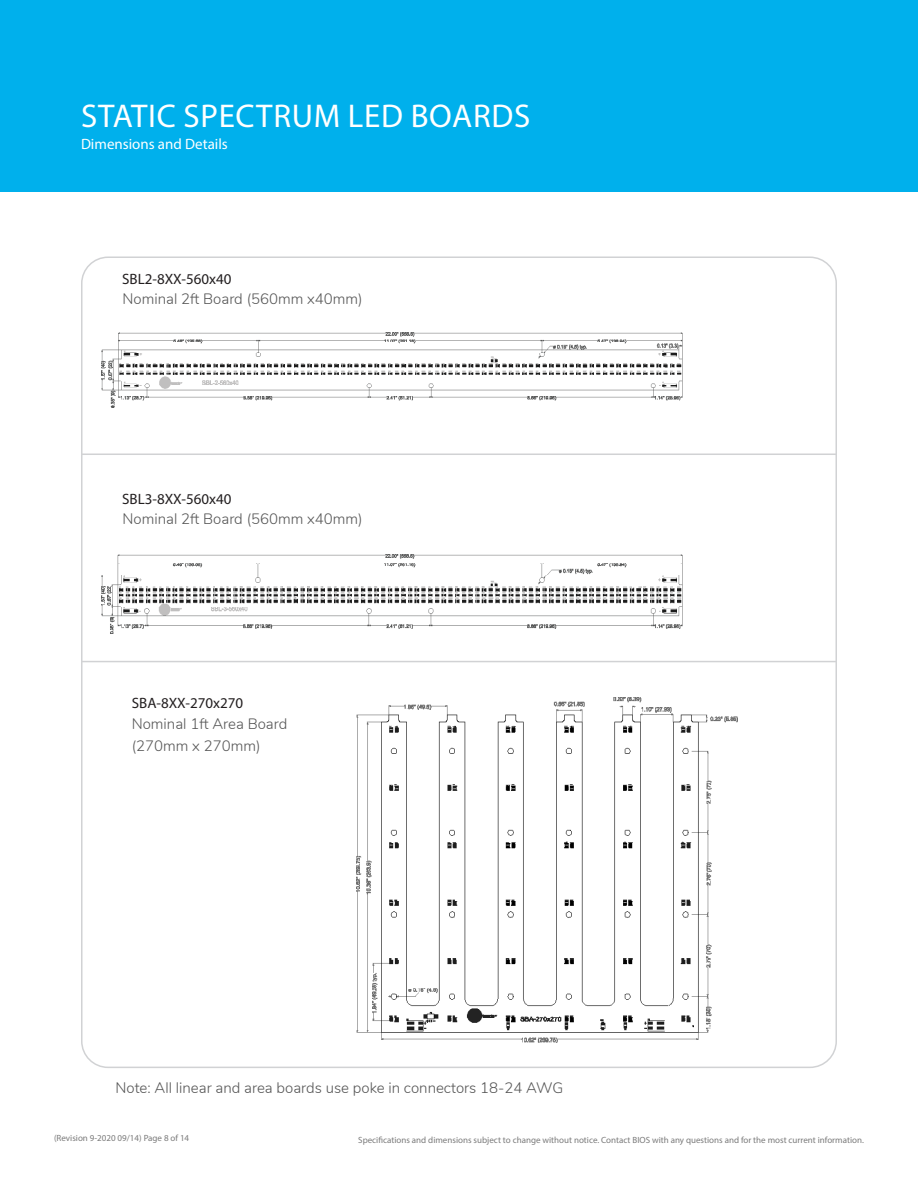
<style>
.page{position:relative;width:918px;height:1188px;background:#fff}
.page>*{position:absolute;margin:0;border:0;box-sizing:border-box;transform-origin:0 0}
.Body_Heads{font:33px "Myriad Pro";letter-spacing:.02em;color:#fff}
.Body{font:300 15px/22.5px "Nunito";color:#555}
.Reverse_Sub{font:15px "Myriad Pro";color:#231f20}
.Body-2{font:15px "Myriad Pro";color:#fff}
.t1{font:9px "Myriad Pro";color:#7a7a7a}
</style>
<div class="page">
<div style="left:0;top:0;width:918px;height:191px;background:#00b0ec"></div>
<hr style="left:81px;top:661px;width:756px;height:1px;background:#d1d2d4">
<hr style="left:81px;top:454px;width:756px;height:1px;background:#d1d2d4">
<img style="left:356px;top:698px;width:382px;height:344px">
<img style="left:102px;top:554px;width:581px;height:80px">
<img style="left:102px;top:332px;width:581px;height:76px">
<p class="Body_Heads" style="left:81px;top:95px;width:451px">STATIC SPECTRUM LED BOARDS</p>
<p class="Body-2" style="left:81px;top:135px;width:148px">Dimensions and Details</p>
<p class="Reverse_Sub" style="left:122px;top:270px;width:111px">SBL2-8XX-560x40</p>
<p class="Body" style="left:123px;top:287px;width:242px">Nominal 2ft Board (560mm x40mm)</p>
<p class="Reverse_Sub" style="left:122px;top:489px;width:111px">SBL3-8XX-560x40</p>
<p class="Body" style="left:123px;top:506px;width:242px">Nominal 2ft Board (560mm x40mm)</p>
<p class="Reverse_Sub" style="left:132px;top:694px;width:113px">SBA-8XX-270x270</p>
<p class="Body" style="left:132px;top:711px;width:157px">Nominal 1ft Area Board (270mm x 270mm)</p>
<p class="Body" style="left:116px;top:1076px;width:449px">Note: All linear and area boards use poke in connectors 18-24 AWG</p>
<p class="t1" style="left:54px;top:1132px;width:137px">(Revision 9-2020 09/14) Page 8 of 14</p>
<p class="t1" style="left:358px;top:1135px;width:507px">Specifications and dimensions subject to change without notice. Contact BIOS with any questions and for the most current information.</p>
</div>
